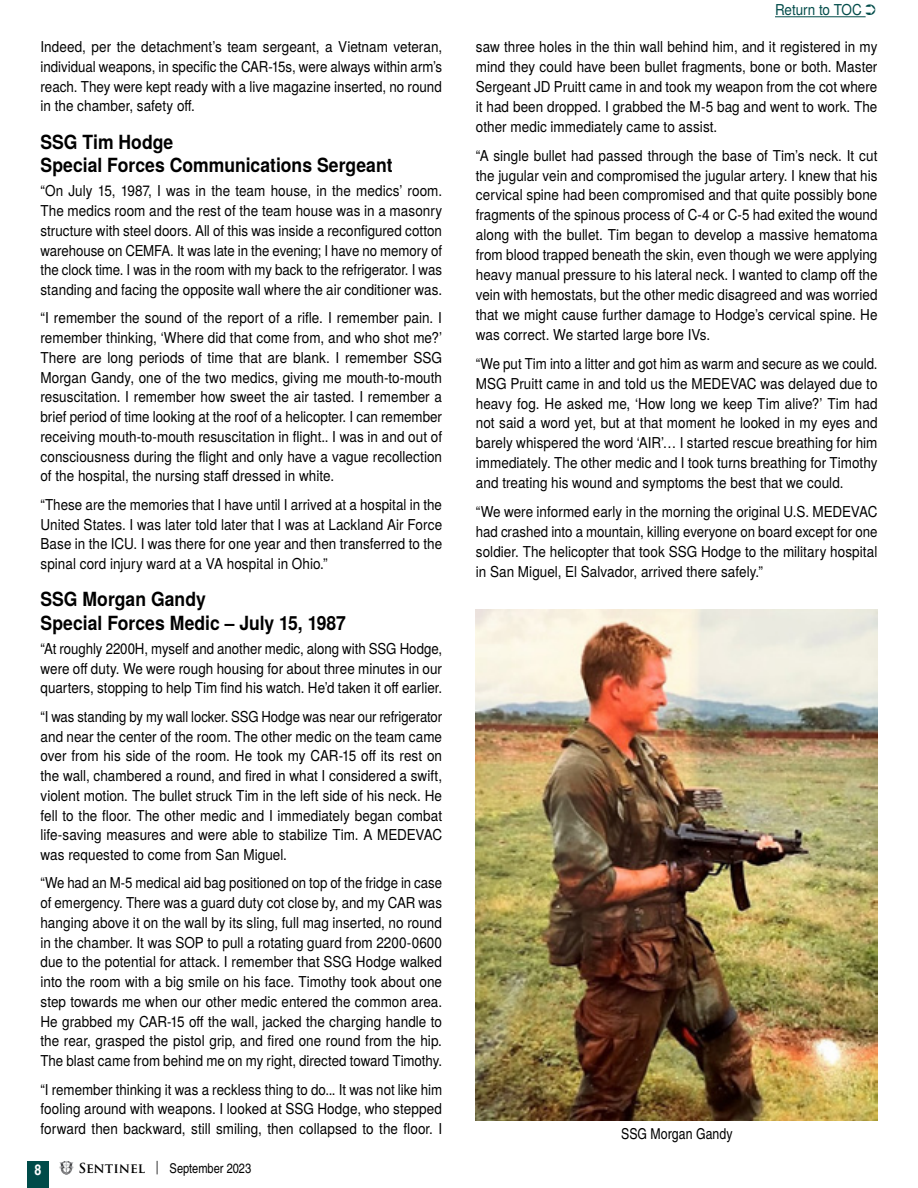
<style>
.page{position:relative;width:918px;height:1188px;background:#fff}
.page>*{position:absolute;margin:0;border:0;box-sizing:border-box;transform-origin:0 0}
.t1{font:700 19.5px/23.7px "Te X Gyre Heros";color:#000;scale:.9 1}
.t2{font:15px/19.8px "Te X Gyre Heros";letter-spacing:.005em;color:#000;text-align:justify;scale:.9 1}
.t3{font:15px/19.8px "Te X Gyre Heros";letter-spacing:.005em;color:#000;text-align:justify;scale:.88 1}
.t4{font:15px/20px "Te X Gyre Heros";letter-spacing:.005em;color:#000;text-align:justify;scale:.89 1}
.t5{font:15px "Te X Gyre Heros Condensed";letter-spacing:.005em;color:#000}
.t6{font:15px "Te X Gyre Heros";letter-spacing:-.005em;color:#004b49;scale:.9 1}
.t7{font:700 15px "Te X Gyre Heros Condensed";color:#fff}
.t8{font:13.5px "Te X Gyre Heros Condensed";color:#000}
.s1{font-family:"Trajan Pro";font-weight:700}
.s2{font-family:"Trajan Pro"}
</style>
<div class="page">
<svg style="left:59px;top:1161px;width:15px;height:14px"></svg>
<div style="left:27px;top:1161px;width:22px;height:27px;background:#004b49"></div>
<img style="left:476px;top:610px;width:402px;height:510px">
<hr style="left:775px;top:16px;width:91px;height:1px;background:#004b49">
<p class="t2" style="left:40px;top:36px;width:448px">Indeed, per the detachment’s team sergeant, a Vietnam veteran, individual weapons, in specific the CAR-15s, were always within arm’s reach. They were kept ready with a live magazine inserted, no round in the chamber, safety off.</p>
<h1 class="t1" style="left:40px;top:129px;width:393px">SSG Tim Hodge<br>Special Forces Communications Sergeant</h1>
<p class="t2" style="left:40px;top:180px;width:448px">“On July 15, 1987, I was in the team house, in the medics’ room.<br>The medics room and the rest of the team house was in a masonry structure with steel doors. All of this was inside a reconfigured cotton warehouse on CEMFA. It was late in the evening; I have no memory of the clock time. I was in the room with my back to the refrigerator. I was standing and facing the opposite wall where the air conditioner was.</p>
<p class="t2" style="left:40px;top:307px;width:448px">“I remember the sound of the report of a rifle. I remember pain. I remember thinking, ‘Where did that come from, and who shot me?’ There are long periods of time that are blank. I remember SSG Morgan Gandy, one of the two medics, giving me mouth-to-mouth resuscitation. I remember how sweet the air tasted. I remember a brief period of time looking at the roof of a helicopter. I can remember receiving mouth-to-mouth resuscitation in flight.. I was in and out of consciousness during the flight and only have a vague recollection of the hospital, the nursing staff dressed in white.</p>
<p class="t4" style="left:40px;top:493px;width:453px">“These are the memories that I have until I arrived at a hospital in the United States. I was later told later that I was at Lackland Air Force Base in the ICU. I was there for one year and then transferred to the spinal cord injury ward at a VA hospital in Ohio.”</p>
<h1 class="t1" style="left:40px;top:586px;width:341px">SSG Morgan Gandy<br>Special Forces Medic – July 15, 1987</h1>
<p class="t3" style="left:40px;top:638px;width:458px">“At roughly 2200H, myself and another medic, along with SSG Hodge, were off duty. We were rough housing for about three minutes in our quarters, stopping to help Tim find his watch. He’d taken it off earlier.</p>
<p class="t3" style="left:40px;top:705px;width:458px">“I was standing by my wall locker. SSG Hodge was near our refrigerator and near the center of the room. The other medic on the team came over from his side of the room. He took my CAR-15 off its rest on the wall, chambered a round, and fired in what I considered a swift, violent motion. The bullet struck Tim in the left side of his neck. He fell to the floor. The other medic and I immediately began combat life-saving measures and were able to stabilize Tim. A MEDEVAC was requested to come from San Miguel.</p>
<p class="t3" style="left:40px;top:872px;width:458px">“We had an M-5 medical aid bag positioned on top of the fridge in case of emergency. There was a guard duty cot close by, and my CAR was hanging above it on the wall by its sling, full mag inserted, no round in the chamber. It was SOP to pull a rotating guard from 2200-0600 due to the potential for attack. I remember that SSG Hodge walked into the room with a big smile on his face. Timothy took about one step towards me when our other medic entered the common area.<br>He grabbed my CAR-15 off the wall, jacked the charging handle to the rear, grasped the pistol grip, and fired one round from the hip.<br>The blast came from behind me on my right, directed toward Timothy.</p>
<p class="t4" style="left:40px;top:1078px;width:453px">“I remember thinking it was a reckless thing to do... It was not like him fooling around with weapons. I looked at SSG Hodge, who stepped forward then backward, still smiling, then collapsed to the floor. I</p>
<p class="t7" style="left:35px;top:1159px;width:8px">8</p>
<p class="t8" style="left:78px;top:1158px;width:174px"><span class="s1">SENTINEL</span> <span class="s2">|</span> September 2023</p>
<p class="t6" style="left:775px;top:-2px;width:114px">Return to TOC ➲</p>
<p class="t2" style="left:476px;top:36px;width:448px">saw three holes in the thin wall behind him, and it registered in my mind they could have been bullet fragments, bone or both. Master Sergeant JD Pruitt came in and took my weapon from the cot where it had been dropped. I grabbed the M-5 bag and went to work. The other medic immediately came to assist.</p>
<p class="t2" style="left:476px;top:144px;width:448px">“A single bullet had passed through the base of Tim’s neck. It cut the jugular vein and compromised the jugular artery. I knew that his cervical spine had been compromised and that quite possibly bone fragments of the spinous process of C-4 or C-5 had exited the wound along with the bullet. Tim began to develop a massive hematoma from blood trapped beneath the skin, even though we were applying heavy manual pressure to his lateral neck. I wanted to clamp off the vein with hemostats, but the other medic disagreed and was worried that we might cause further damage to Hodge’s cervical spine. He was correct. We started large bore IVs.</p>
<p class="t4" style="left:476px;top:352px;width:453px">“We put Tim into a litter and got him as warm and secure as we could.<br>MSG Pruitt came in and told us the MEDEVAC was delayed due to heavy fog. He asked me, ‘How long we keep Tim alive?’ Tim had not said a word yet, but at that moment he looked in my eyes and barely whispered the word ‘AIR’… I started rescue breathing for him immediately. The other medic and I took turns breathing for Timothy and treating his wound and symptoms the best that we could.</p>
<p class="t2" style="left:476px;top:500px;width:448px">“We were informed early in the morning the original U.S. MEDEVAC had crashed into a mountain, killing everyone on board except for one soldier. The helicopter that took SSG Hodge to the military hospital in San Miguel, El Salvador, arrived there safely.”</p>
<p class="t5" style="left:621px;top:1122px;width:113px">SSG Morgan Gandy</p>
</div>
